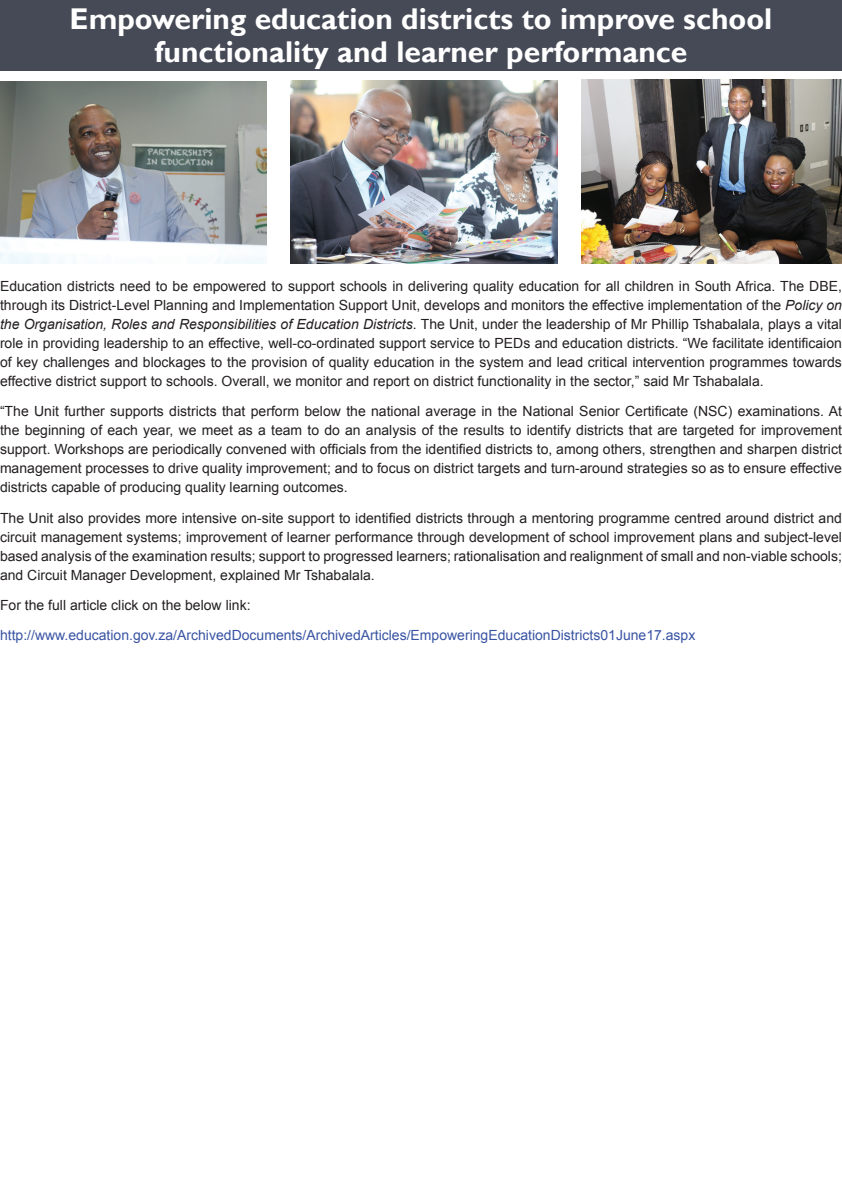
<style>
.page{position:relative;width:842px;height:1191px;background:#fff}
.page>*{position:absolute;margin:0;border:0;box-sizing:border-box;transform-origin:0 0}
.t1{font:700 30px/33px "Gill Sans";color:#fff;text-align:center}
.t2{font:14px/19px "Arial";color:#231f20;text-align:justify}
.t3{font:14px "Arial";color:#3853a3}
.s1{font-style:italic}
</style>
<div class="page">
<div style="left:0;top:0;width:842px;height:71px;background:#464a56"></div>
<img style="left:290px;top:80px;width:267px;height:183px">
<img style="left:0;top:82px;width:266px;height:181px">
<img style="left:581px;top:79px;width:261px;height:184px">
<h1 class="t1" style="left:70px;top:3px;width:704px">Empowering education districts to improve school functionality and learner performance</h1>
<p class="t2" style="left:0;top:276px;width:843px">Education districts need to be empowered to support schools in delivering quality education for all children in South Africa. The DBE, through its District-Level Planning and Implementation Support Unit, develops and monitors the effective implementation of the <span class="s1">Policy on the Organisation, Roles and Responsibilities of Education Districts</span>. The Unit, under the leadership of Mr Phillip Tshabalala, plays a vital role in providing leadership to an effective, well-co-ordinated support service to PEDs and education districts. “We facilitate identificaion of key challenges and blockages to the provision of quality education in the system and lead critical intervention programmes towards effective district support to schools. Overall, we monitor and report on district functionality in the sector,” said Mr Tshabalala.</p>
<p class="t2" style="left:0;top:402px;width:843px">“The Unit further supports districts that perform below the national average in the National Senior Certificate (NSC) examinations. At the beginning of each year, we meet as a team to do an analysis of the results to identify districts that are targeted for improvement support. Workshops are periodically convened with officials from the identified districts to, among others, strengthen and sharpen district management processes to drive quality improvement; and to focus on district targets and turn-around strategies so as to ensure effective districts capable of producing quality learning outcomes.</p>
<p class="t2" style="left:0;top:508px;width:843px">The Unit also provides more intensive on-site support to identified districts through a mentoring programme centred around district and circuit management systems; improvement of learner performance through development of school improvement plans and subject-level based analysis of the examination results; support to progressed learners; rationalisation and realignment of small and non-viable schools; and Circuit Manager Development, explained Mr Tshabalala.</p>
<p class="t2" style="left:0;top:595px;width:252px">For the full article click on the below link:</p>
<p class="t3" style="left:0;top:626px;width:697px">http://www.education.gov.za/ArchivedDocuments/ArchivedArticles/EmpoweringEducationDistricts01June17.aspx</p>
</div>
